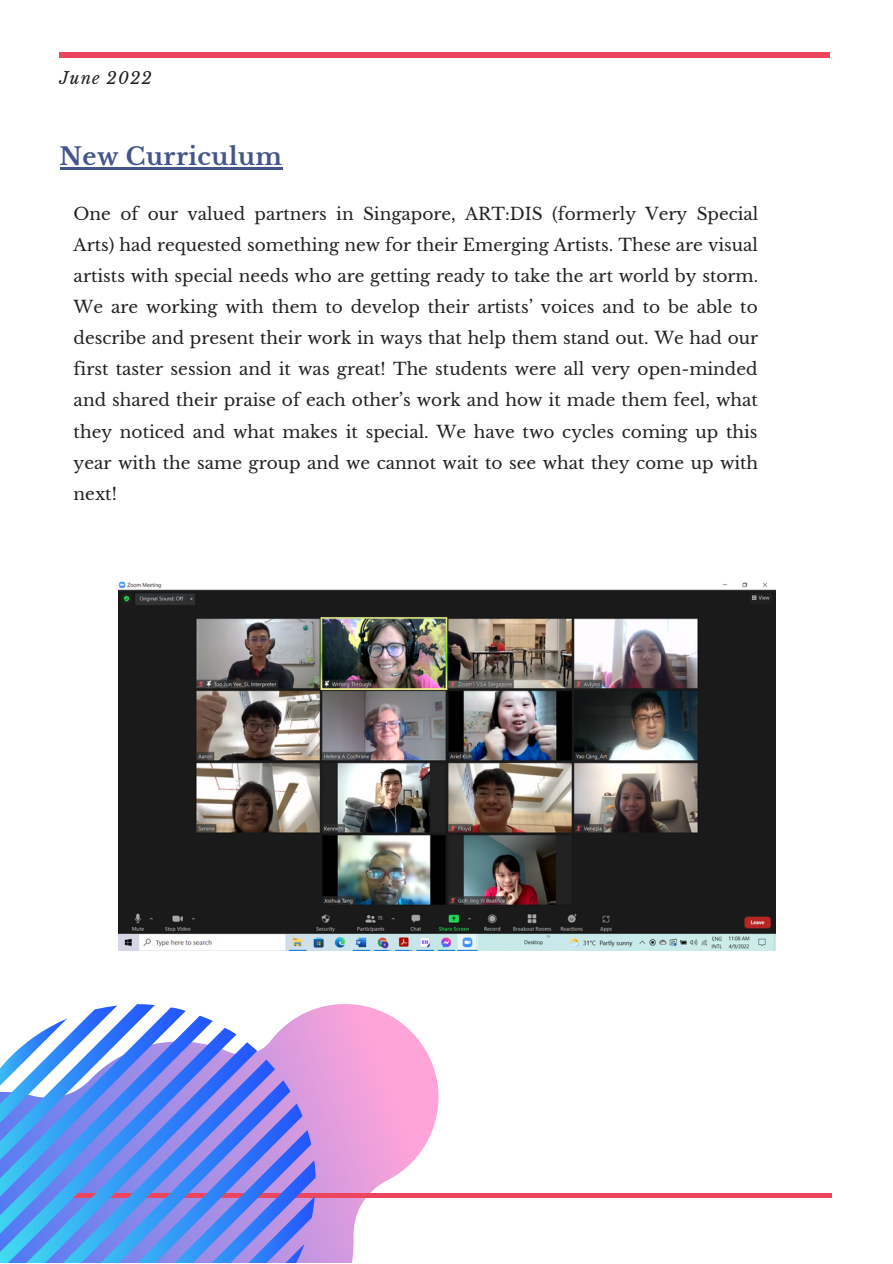
<style>
.page{position:relative;width:893px;height:1264px;background:#fff}
.page>*{position:absolute;margin:0;border:0;box-sizing:border-box;transform-origin:0 0}
.t1{font:700 24px "Libre Baskerville";letter-spacing:.02em;color:#44558a}
.t2{font:16.95px/31px "Libre Baskerville";color:#222;text-align:justify}
.t3{font:italic 16.5px "Libre Baskerville";letter-spacing:.07em;color:#222}
</style>
<div class="page">
<hr style="left:60px;top:53px;width:770px;height:4px;background:#ee455f">
<svg style="left:315px;top:1004px;width:134px;height:258px"></svg>
<hr style="left:61px;top:1193px;width:770px;height:4px;background:#ee455f">
<img style="left:118px;top:581px;width:657px;height:369px">
<hr style="left:60px;top:167px;width:222px;height:2px;background:#44558a">
<svg style="left:89px;top:1004px;width:226px;height:258px"></svg>
<svg style="left:236px;top:1042px;width:21px;height:220px;background:#7582ee"></svg>
<svg style="left:0;top:1027px;width:236px;height:235px;background:#6e8aef"></svg>
<svg style="left:0;top:1015px;width:213px;height:242px;background:#6d9cf2"></svg>
<p class="t3" style="left:60px;top:68px;width:94px">June 2022</p>
<p class="t1" style="left:60px;top:142px;width:224px">New Curriculum</p>
<p class="t2" style="left:74px;top:198px;width:686px">One of our valued partners in Singapore, ART:DIS (formerly Very Special Arts) had requested something new for their Emerging Artists. These are visual artists with special needs who are getting ready to take the art world by storm.<br>We are working with them to develop their artists’ voices and to be able to describe and present their work in ways that help them stand out. We had our first taster session and it was great! The students were all very open-minded and shared their praise of each other’s work and how it made them feel, what they noticed and what makes it special. We have two cycles coming up this year with the same group and we cannot wait to see what they come up with next!</p>
</div>
